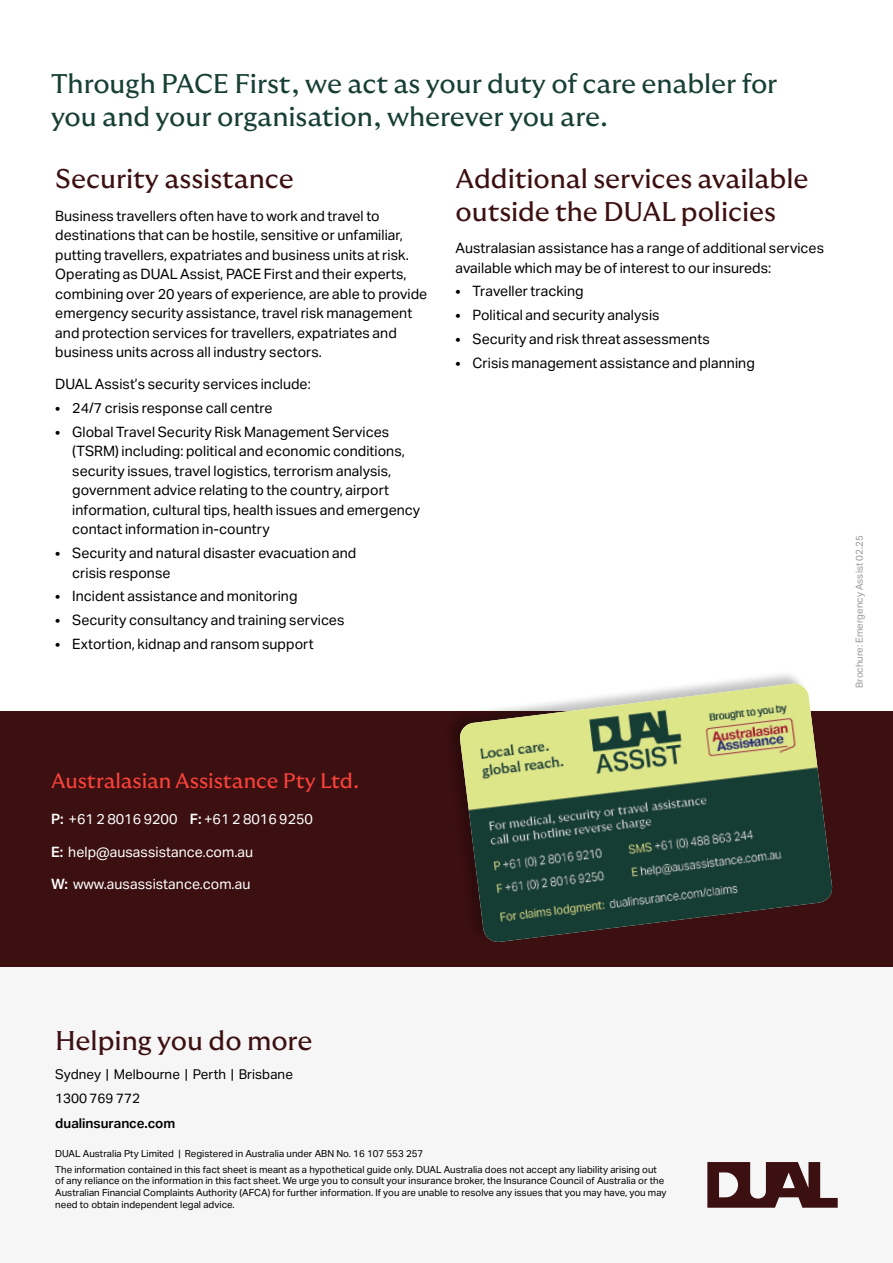
<style>
.page{position:relative;width:893px;height:1263px;background:#fff}
.page>*{position:absolute;margin:0;border:0;box-sizing:border-box;transform-origin:0 0}
.t1{font:27px/32.4px "GT Ultra Median";letter-spacing:-.005em;color:#173f35}
.t2{font:27px/32.4px "GT Ultra Median";color:#3c0f11}
.t3{font:21px "GT Ultra Median";color:#f9423a}
.t4{font:14.25px/19.5px "Aktiv Grotesk";color:#000}
.t5{font:14.25px "Aktiv Grotesk";color:#fff}
.t6{font:13.5px/24.8px "Aktiv Grotesk";color:#000}
.t7{font:600 13.5px "Aktiv Grotesk";color:#000}
.t8{font:9.75px/11.7px "Aktiv Grotesk";color:#000}
.t9{font:9.75px "Aktiv Grotesk";color:#999}
.s1{font-weight:600}
</style>
<div class="page">
<div style="left:0;top:967px;width:893px;height:296px;background:#f6f6f6"></div>
<svg style="left:707px;top:1162px;width:131px;height:46px"></svg>
<div style="left:0;top:711px;width:893px;height:256px;background:#3c0f11"></div>
<div style="left:444px;top:670px;width:387px;height:273px;background:#000;opacity:.24"></div>
<img style="left:459px;top:684px;width:374px;height:259px">
<h1 class="t1" style="left:51px;top:68px;width:728px">Through PACE First, we act as your duty of care enabler for you and your organisation, wherever you are.</h1>
<h1 class="t2" style="left:55px;top:163px;width:240px">Security assistance</h1>
<p class="t4" style="left:55px;top:206px;width:374px">Business travellers often have to work and travel to destinations that can be hostile, sensitive or unfamiliar, putting travellers, expatriates and business units at risk.<br>Operating as DUAL Assist, PACE First and their experts, combining over 20 years of experience, are able to provide emergency security assistance, travel risk management and protection services for travellers, expatriates and business units across all industry sectors.</p>
<p class="t4" style="left:55px;top:375px;width:257px">DUAL Assist’s security services include:</p>
<p class="t4" style="left:55px;top:399px;width:219px">• 24/7 crisis response call centre</p>
<p class="t4" style="left:72px;top:422px;width:349px;text-indent:-17px">• Global Travel Security Risk Management Services (TSRM) including: political and economic conditions, security issues, travel logistics, terrorism analysis, government advice relating to the country, airport information, cultural tips, health issues and emergency contact information in-country</p>
<p class="t4" style="left:72px;top:543px;width:286px;text-indent:-17px">• Security and natural disaster evacuation and crisis response</p>
<p class="t4" style="left:55px;top:587px;width:244px">• Incident assistance and monitoring</p>
<p class="t4" style="left:55px;top:610px;width:291px">• Security consultancy and training services</p>
<p class="t4" style="left:55px;top:634px;width:260px">• Extortion, kidnap and ransom support</p>
<h1 class="t2" style="left:455px;top:163px;width:354px">Additional services available outside the DUAL policies</h1>
<p class="t4" style="left:455px;top:238px;width:370px">Australasian assistance has a range of additional services available which may be of interest to our insureds:</p>
<p class="t4" style="left:455px;top:282px;width:130px">• Traveller tracking</p>
<p class="t4" style="left:455px;top:305px;width:206px">• Political and security analysis</p>
<p class="t4" style="left:455px;top:329px;width:256px">• Security and risk threat assessments</p>
<p class="t4" style="left:455px;top:353px;width:301px">• Crisis management assistance and planning</p>
<p class="t9" style="left:854px;top:688px;width:154px;rotate:-90deg">Brochure: Emergency Assist 02.25</p>
<h2 class="t3" style="left:51px;top:769px;width:310px">Australasian Assistance Pty Ltd.</h2>
<p class="t5" style="left:51px;top:811px;width:264px"><span class="s1">P:</span> +61 2 8016 9200 <span class="s1">F:</span> +61 2 8016 9250</p>
<p class="t5" style="left:51px;top:843px;width:204px"><span class="s1">E:</span> help@ausassistance.com.au</p>
<p class="t5" style="left:51px;top:875px;width:201px"><span class="s1">W:</span> www.ausassistance.com.au</p>
<h1 class="t2" style="left:55px;top:1024px;width:259px">Helping you do more</h1>
<p class="t6" style="left:55px;top:1061px;width:239px">Sydney | Melbourne | Perth | Brisbane<br>1300 769 772</p>
<p class="t7" style="left:55px;top:1115px;width:122px">dualinsurance.com</p>
<p class="t8" style="left:55px;top:1145px;width:603px;line-height:15.9px">DUAL Australia Pty Limited | Registered in Australia under ABN No. 16 107 553 257<br>The information contained in this fact sheet is meant as a hypothetical guide only. DUAL Australia does not accept any liability arising out</p>
<p class="t8" style="left:55px;top:1175px;width:613px">of any reliance on the information in this fact sheet. We urge you to consult your insurance broker, the Insurance Council of Australia or the<br>Australian Financial Complaints Authority (AFCA) for further information. If you are unable to resolve any issues that you may have, you may need to obtain independent legal advice.</p>
</div>
